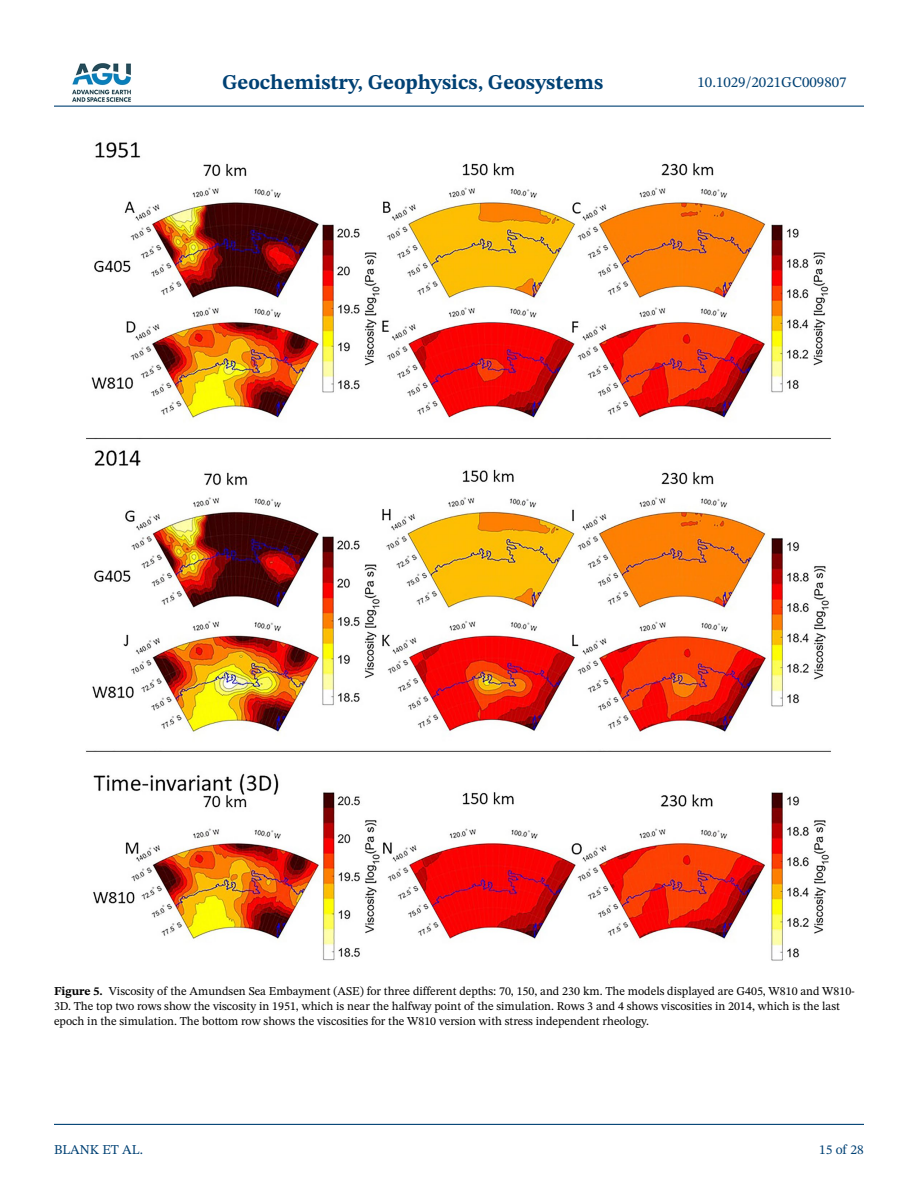
<style>
.page{position:relative;width:918px;height:1188px;background:#fff}
.page>*{position:absolute;margin:0;border:0;box-sizing:border-box;transform-origin:0 0}
.t1{font:700 21px "STIX Two Text";color:#004174}
.t2{font:15px "STIX Two Text";color:#004174}
.t3{font:13.5px "STIX Two Text";color:#004174}
.t4{font:12px/15px "STIX Two Text";color:#000}
.s1{font-weight:700}
</style>
<div class="page">
<hr style="left:54px;top:106px;width:810px;height:1px;background:#004174">
<hr style="left:54px;top:1124px;width:810px;height:1px;background:#004174">
<img style="left:72px;top:63px;width:59px;height:39px">
<img style="left:86px;top:142px;width:745px;height:819px">
<h1 class="t1" style="left:222px;top:67px;width:383px">Geochemistry, Geophysics, Geosystems</h1>
<p class="t2" style="left:697px;top:72px;width:151px">10.1029/2021GC009807</p>
<p class="t4" style="left:54px;top:983px;width:803px"><span class="s1">Figure 5.</span> Viscosity of the Amundsen Sea Embayment (ASE) for three different depths: 70, 150, and 230 km. The models displayed are G405, W810 and W810-<br>3D. The top two rows show the viscosity in 1951, which is near the halfway point of the simulation. Rows 3 and 4 shows viscosities in 2014, which is the last epoch in the simulation. The bottom row shows the viscosities for the W810 version with stress independent rheology.</p>
<p class="t3" style="left:54px;top:1140px;width:91px">BLANK ET AL.</p>
<p class="t3" style="left:819px;top:1140px;width:46px">15 of 28</p>
</div>
